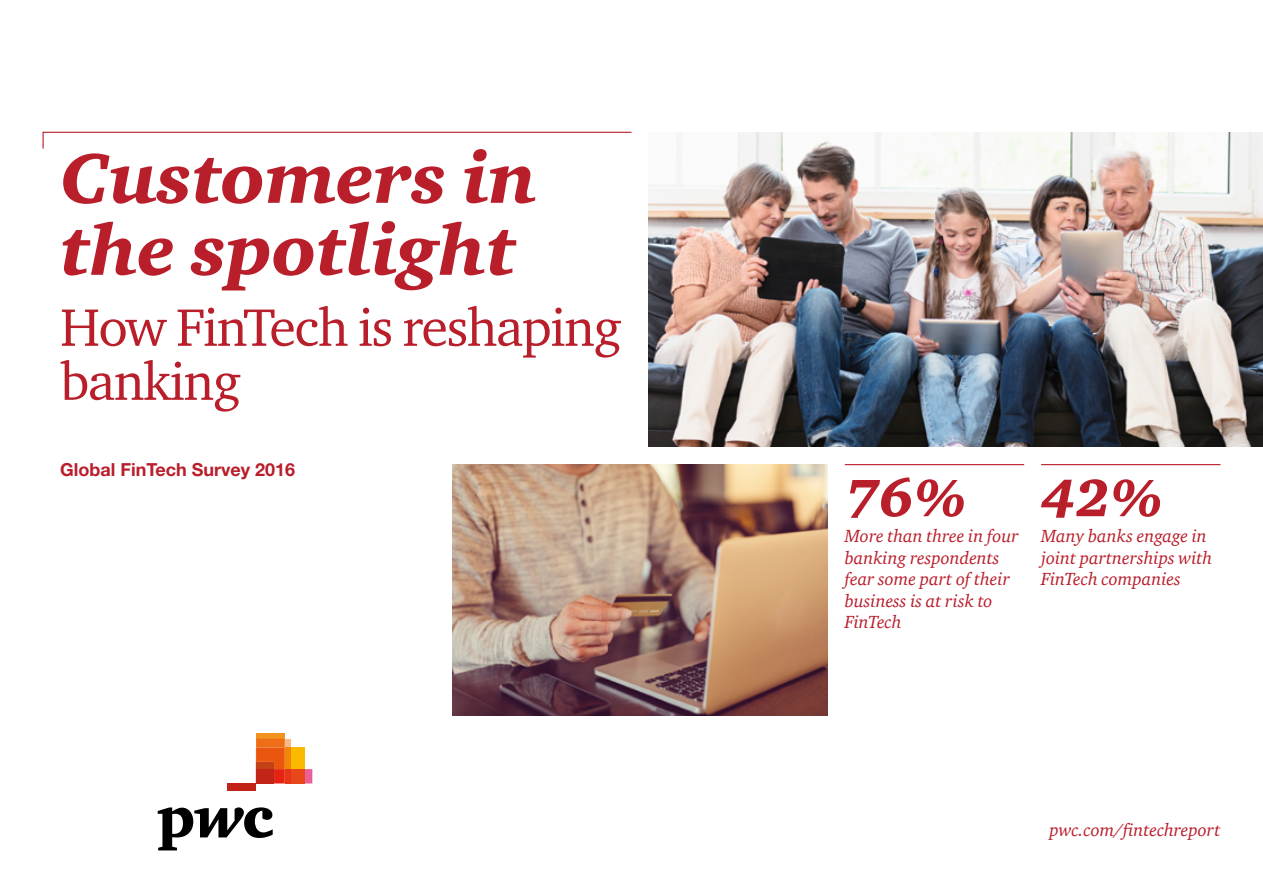
<style>
.page{position:relative;width:1263px;height:893px;background:#fff}
.page>*{position:absolute;margin:0;border:0;box-sizing:border-box;transform-origin:0 0}
.t1{font:italic 900 72px/72px "ITC Charter Com";color:#b91e2b}
.t2{font:54px/54px "ITC Charter Com";letter-spacing:-.025em;color:#b91e2b}
.t3{font:italic 900 54px "ITC Charter Com";color:#b91e2b}
.t4{font:italic 18px/21.6px "ITC Charter Com";color:#b91e2b}
.t5{font:700 18px "Helvetica Neue LT Std";color:#b91e2b}
</style>
<div class="page">
<svg style="left:42px;top:131px;width:590px;height:18px"></svg>
<svg style="left:158px;top:807px;width:115px;height:43px"></svg>
<div style="left:256px;top:733px;width:29px;height:6px;background:#f3931f"></div>
<svg style="left:256px;top:739px;width:56px;height:44px"></svg>
<div style="left:256px;top:762px;width:18px;height:7px;background:#c44016"></div>
<div style="left:256px;top:769px;width:18px;height:14px;background:#c22417"></div>
<div style="left:227px;top:783px;width:29px;height:8px;background:#c22417"></div>
<img style="left:648px;top:132px;width:615px;height:314px">
<img style="left:452px;top:464px;width:376px;height:252px">
<hr style="left:845px;top:464px;width:179px;height:1px;background:#b91e2b">
<hr style="left:1041px;top:464px;width:179px;height:1px;background:#b91e2b">
<h1 class="t1" style="left:60px;top:141px;width:478px">Customers in the spotlight</h1>
<h2 class="t2" style="left:60px;top:300px;width:563px">How FinTech is reshaping banking</h2>
<p class="t5" style="left:60px;top:459px;width:237px">Global FinTech Survey 2016</p>
<h2 class="t3" style="left:845px;top:465px;width:123px">76%</h2>
<p class="t4" style="left:845px;top:525px;width:175px">More than three in four banking respondents fear some part of their business is at risk to<br>FinTech</p>
<h2 class="t3" style="left:1041px;top:465px;width:123px">42%</h2>
<p class="t4" style="left:1041px;top:525px;width:173px">Many banks engage in joint partnerships with<br>FinTech companies</p>
<p class="t4" style="left:1049px;top:819px;width:172px">pwc.com/fintechreport</p>
</div>
